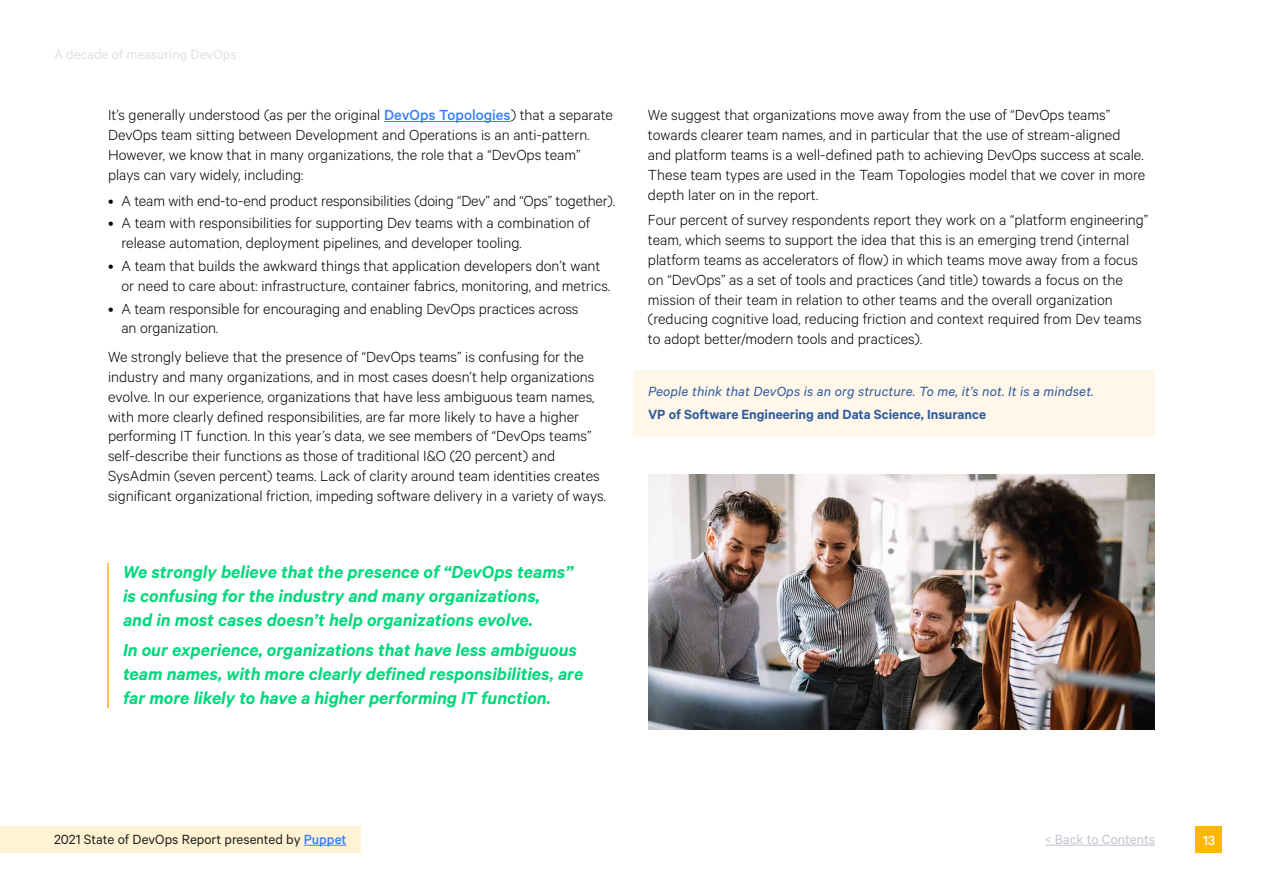
<style>
.page{position:relative;width:1263px;height:894px;background:#fff}
.page>*{position:absolute;margin:0;border:0;box-sizing:border-box;transform-origin:0 0}
.t1{font:italic 600 19.5px/24px "Calibre";color:#00d87b}
.t2{font:300 16.5px/19.8px "Calibre";color:#000}
.t3{font:italic 15px "Calibre";letter-spacing:.01em;color:#305a9e}
.t4{font:600 15px "Calibre";color:#305a9e}
.t5{font:15px "Calibre";color:#222}
.t6{font:15px "Calibre";color:#dbdee2}
.t7{font:15px "Calibre";color:#c0c5cd}
.t8{font:500 15px "Calibre";color:#fff}
.s1{font-weight:500;color:#3880ff}
</style>
<div class="page">
<img style="left:648px;top:475px;width:507px;height:255px">
<hr style="left:384px;top:121px;width:127px;height:1px;background:#3880ff">
<hr style="left:107px;top:563px;width:2px;height:145px;background:#ffae1a">
<div style="left:633px;top:370px;width:522px;height:66px;background:#fff8ea"></div>
<div style="left:0;top:826px;width:362px;height:28px;background:#fff3d3"></div>
<hr style="left:304px;top:845px;width:43px;height:1px;background:#3880ff">
<hr style="left:1045px;top:845px;width:110px;height:1px;background:#c0c5cd">
<div style="left:1196px;top:826px;width:26px;height:28px;background:#ffb600"></div>
<p class="t6" style="left:54px;top:45px;width:184px">A decade of measuring DevOps</p>
<p class="t2" style="left:108px;top:105px;width:507px">It’s generally understood (as per the original <span class="s1">DevOps Topologies</span>) that a separate DevOps team sitting between Development and Operations is an anti-pattern.<br>However, we know that in many organizations, the role that a “DevOps team” plays can vary widely, including:</p>
<p class="t2" style="left:108px;top:190px;width:509px">• A team with end-to-end product responsibilities (doing “Dev” and “Ops” together).</p>
<p class="t2" style="left:121px;top:213px;width:470px;text-indent:-13px">• A team with responsibilities for supporting Dev teams with a combination of release automation, deployment pipelines, and developer tooling.</p>
<p class="t2" style="left:121px;top:255px;width:490px;text-indent:-13px">• A team that builds the awkward things that application developers don’t want or need to care about: infrastructure, container fabrics, monitoring, and metrics.</p>
<p class="t2" style="left:121px;top:298px;width:459px;text-indent:-13px">• A team responsible for encouraging and enabling DevOps practices across an organization.</p>
<p class="t2" style="left:108px;top:346px;width:500px">We strongly believe that the presence of “DevOps teams” is confusing for the industry and many organizations, and in most cases doesn’t help organizations evolve. In our experience, organizations that have less ambiguous team names, with more clearly defined responsibilities, are far more likely to have a higher performing IT function. In this year’s data, we see members of “DevOps teams” self-describe their functions as those of traditional I&amp;O (20 percent) and SysAdmin (seven percent) teams. Lack of clarity around team identities creates significant organizational friction, impeding software delivery in a variety of ways.</p>
<p class="t1" style="left:123px;top:559px;width:452px">We strongly believe that the presence of “DevOps teams” is confusing for the industry and many organizations, and in most cases doesn’t help organizations evolve.</p>
<p class="t1" style="left:123px;top:637px;width:462px">In our experience, organizations that have less ambiguous team names, with more clearly defined responsibilities, are far more likely to have a higher performing IT function.</p>
<p class="t2" style="left:648px;top:105px;width:499px">We suggest that organizations move away from the use of “DevOps teams” towards clearer team names, and in particular that the use of stream-aligned and platform teams is a well-defined path to achieving DevOps success at scale.<br>These team types are used in the Team Topologies model that we cover in more depth later on in the report.</p>
<p class="t2" style="left:648px;top:210px;width:502px">Four percent of survey respondents report they work on a “platform engineering” team, which seems to support the idea that this is an emerging trend (internal platform teams as accelerators of flow) in which teams move away from a focus on “DevOps” as a set of tools and practices (and title) towards a focus on the mission of their team in relation to other teams and the overall organization (reducing cognitive load, reducing friction and context required from Dev teams to adopt better/modern tools and practices).</p>
<p class="t3" style="left:648px;top:383px;width:447px">People think that DevOps is an org structure. To me, it’s not. It is a mindset.</p>
<p class="t4" style="left:648px;top:405px;width:340px">VP of Software Engineering and Data Science, Insurance</p>
<p class="t5" style="left:54px;top:831px;width:294px">2021 State of DevOps Report presented by <span class="s1">Puppet</span></p>
<p class="t7" style="left:1045px;top:831px;width:111px">&lt; Back to Contents</p>
<p class="t8" style="left:1203px;top:831px;width:13px">13</p>
</div>
